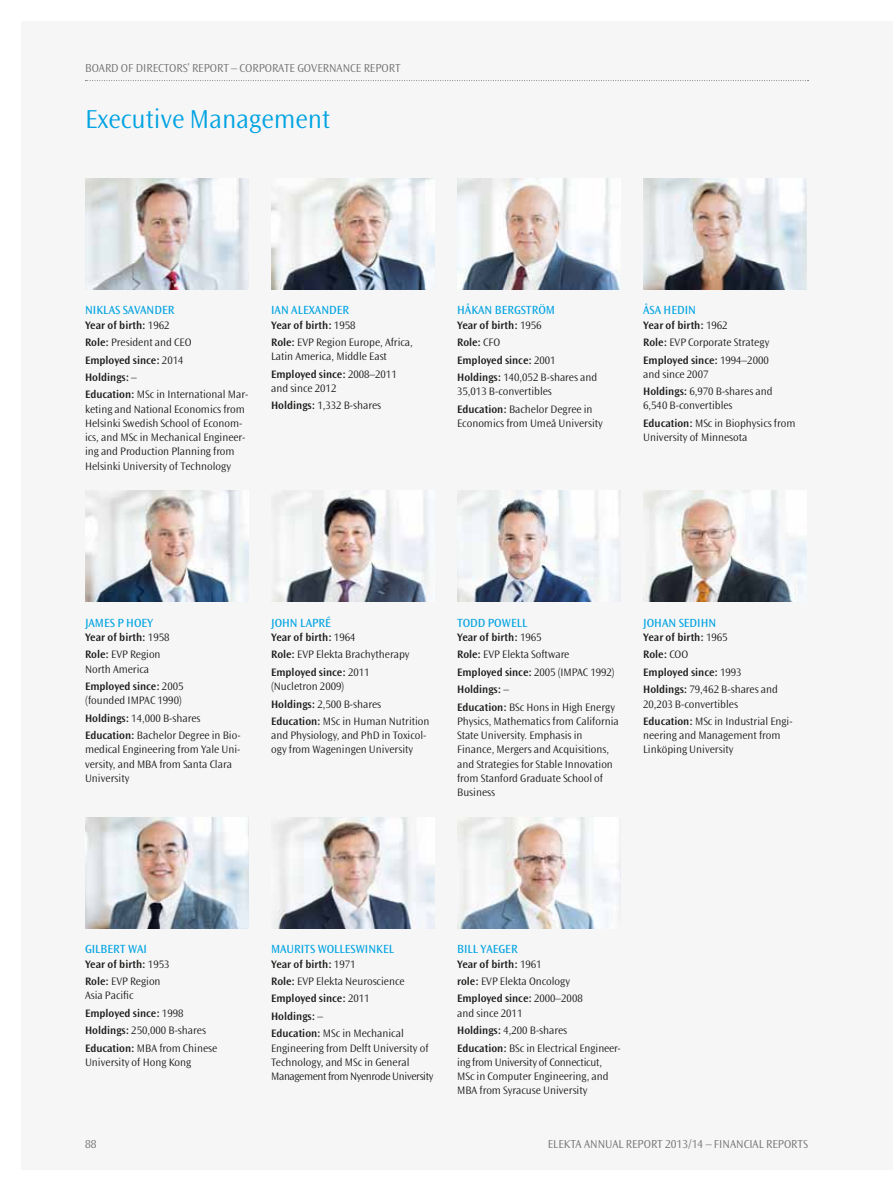
<style>
.page{position:relative;width:893px;height:1191px;background:#fff}
.page>*{position:absolute;margin:0;border:0;box-sizing:border-box;transform-origin:0 0}
.t1{font:300 27px "Ocean Sans Std";color:#00a3e2}
.t2{font:12.3px "Ocean Sans Std";color:#00a3e2}
.t3{font:300 12px "Ocean Sans Std";color:#70706f}
.t4{font:300 11.25px/17.4px "Ocean Sans Std";color:#1c1b1a}
.t5{font:600 11.25px/17.4px "Ocean Sans Std";color:#1c1b1a}
.s1{font-weight:300}
.s2{font-weight:600}
</style>
<div class="page">
<div style="left:21px;top:21px;width:872px;height:1148px;background:#f6f6f6"></div>
<img style="left:85px;top:179px;width:164px;height:110px">
<img style="left:271px;top:179px;width:164px;height:110px">
<img style="left:457px;top:179px;width:163px;height:110px">
<img style="left:643px;top:179px;width:164px;height:110px">
<img style="left:85px;top:491px;width:164px;height:110px">
<img style="left:272px;top:491px;width:155px;height:110px">
<img style="left:457px;top:491px;width:164px;height:110px">
<img style="left:643px;top:491px;width:164px;height:110px">
<img style="left:85px;top:817px;width:164px;height:111px">
<img style="left:275px;top:817px;width:160px;height:111px">
<img style="left:457px;top:817px;width:164px;height:111px">
<svg style="left:85px;top:80px;width:723px;height:1px"></svg>
<p class="t3" style="left:85px;top:61px;width:15px">Board</p>
<p class="t3" style="left:121px;top:61px;width:29px">of Directors</p>
<p class="t3" style="left:188px;top:61px;width:18px">’ Report</p>
<p class="t3" style="left:231px;top:61px;width:22px">– Corporate</p>
<p class="t3" style="left:297px;top:61px;width:14px">Governance</p>
<p class="t3" style="left:364px;top:61px;width:14px">Report</p>
<h1 class="t1" style="left:85px;top:105px;width:247px">Executive Management</h1>
<p class="t2" style="left:85px;top:303px;width:70px">NI KLAS SAVANDER</p>
<p class="t5" style="left:85px;top:316px;width:165px">Year of birth: <span class="s1">1962<br></span>Role: <span class="s1">President and CEO<br></span>Employed since: <span class="s1">2014<br></span>Holdings: <span class="s1">–<br></span>Education: <span class="s1">MSc in International Mar-</span></p>
<p class="t4" style="left:85px;top:402px;width:162px;line-height:14.2px">keting and National Economics from Helsinki Swedish School of Econom&shy;ics, and MSc in Mechanical Engineer&shy;ing and Production Planning from Helsinki U niversity of Technology</p>
<p class="t2" style="left:271px;top:303px;width:80px">IAN ALEXANDER</p>
<p class="t4" style="left:271px;top:316px;width:143px"><span class="s2">Year of birth:</span> 1958<br><span class="s2">Role:</span> EVP Region Europe, Africa,</p>
<p class="t4" style="left:271px;top:348px;width:127px">Latin America, Middle East<br><span class="s2">Employed since:</span> 2008–2011</p>
<p class="t4" style="left:271px;top:380px;width:112px">and since 2012<br><span class="s2">Holdings:</span> 1,332 B-shares</p>
<p class="t2" style="left:457px;top:303px;width:100px">HÅKAN BERGSTRÖM</p>
<p class="t5" style="left:457px;top:316px;width:142px">Year of birth: <span class="s1">1956<br></span>Role: <span class="s1">CFO<br></span>Employed since: <span class="s1">2001<br></span>Holdings: <span class="s1">140,052 B-shares and</span></p>
<p class="t4" style="left:457px;top:383px;width:137px">35,013 B-convertibles<br><span class="s2">Education:</span> Bachelor Degree in</p>
<p class="t4" style="left:457px;top:415px;width:147px">Economics from U meå U niversity</p>
<p class="t2" style="left:643px;top:303px;width:54px">ÅSA HEDIN</p>
<p class="t4" style="left:643px;top:316px;width:128px"><span class="s2">Year of birth:</span> 1962<br><span class="s2">Role:</span> EVP Corporate Strategy<br><span class="s2">Employed since:</span> 1994–2000</p>
<p class="t4" style="left:643px;top:365px;width:131px">and since 2007<br><span class="s2">Holdings:</span> 6,970 B-shares and</p>
<p class="t4" style="left:643px;top:397px;width:154px">6,540 B-convertibles<br><span class="s2">Education:</span> MSc in Biophysics from</p>
<p class="t4" style="left:643px;top:429px;width:106px">U niversity of Minnesota</p>
<p class="t2" style="left:85px;top:616px;width:70px">JAMES P HOEY</p>
<p class="t5" style="left:85px;top:628px;width:86px">Year of birth: <span class="s1">1958<br></span>Role: <span class="s1">EVP Region</span></p>
<p class="t4" style="left:85px;top:660px;width:100px">North America<br><span class="s2">Employed since:</span> 2005</p>
<p class="t4" style="left:85px;top:692px;width:157px">(founded IMPAC 1990)<br><span class="s2">Holdings:</span> 14,000 B-shares<br><span class="s2">Education:</span> Bachelor Degree in Bio-</p>
<p class="t4" style="left:85px;top:743px;width:157px;line-height:14.2px">medical Engineering from Yale Uni&shy;versity, and MBA from Santa Clara<br>U niversity</p>
<p class="t2" style="left:271px;top:616px;width:61px">JOHN LAPRÉ</p>
<p class="t5" style="left:271px;top:628px;width:140px">Year of birth: <span class="s1">1964<br></span>Role: <span class="s1">EVP Elekta Brachytherapy<br></span>Employed since: <span class="s1">2011</span></p>
<p class="t4" style="left:271px;top:678px;width:160px">(Nucletron 2009)<br><span class="s2">Holdings:</span> 2,500 B-shares<br><span class="s2">Education:</span> MSc in Human Nutrition</p>
<p class="t4" style="left:271px;top:728px;width:157px;line-height:14.2px">and Physiology, and PhD in Toxicol&shy;ogy from Wageningen U niversity</p>
<p class="t2" style="left:457px;top:616px;width:66px">TODD POWELL</p>
<p class="t4" style="left:457px;top:628px;width:159px"><span class="s2">Year of birth:</span> 1965<br><span class="s2">Role:</span> EVP Elekta Software<br><span class="s2">Employed since:</span> 2005 (IMPAC 1992)<br><span class="s2">Holdings:</span> –<br><span class="s2">Education:</span> BSc Hons in High Energy</p>
<p class="t4" style="left:457px;top:714px;width:163px;line-height:14.2px">Physics, Mathematics from California<br>State U niversity. Emphasis in<br>Finance, Mergers and Acquisitions, and Strategies for Stable Innovation from Stanford Graduate School of<br>Business</p>
<p class="t2" style="left:643px;top:616px;width:75px">JOHAN SEDIHN</p>
<p class="t5" style="left:643px;top:628px;width:136px">Year of birth: <span class="s1">1965<br></span>Role: <span class="s1">COO<br></span>Employed since: <span class="s1">1993<br></span>Holdings: <span class="s1">79,462 B-shares and</span></p>
<p class="t4" style="left:643px;top:695px;width:151px">20,203 B-convertibles<br><span class="s2">Education:</span> MSc in Industrial Engi-</p>
<p class="t4" style="left:643px;top:728px;width:139px;line-height:14.2px">neering and Management from<br>Linköping U niversity</p>
<p class="t2" style="left:85px;top:942px;width:64px">GILBERT WAI</p>
<p class="t5" style="left:85px;top:955px;width:86px">Year of birth: <span class="s1">1953<br></span>Role: <span class="s1">EVP Region</span></p>
<p class="t4" style="left:85px;top:987px;width:134px">Asia Pacific<br><span class="s2">Employed since:</span> 1998<br><span class="s2">Holdings:</span> 250,000 B-shares<br><span class="s2">Education:</span> MBA from Chinese</p>
<p class="t4" style="left:85px;top:1053px;width:108px">-U niversity of Hong Kong</p>
<p class="t2" style="left:271px;top:942px;width:125px">MAURITS WO LLESWIN KEL</p>
<p class="t5" style="left:271px;top:955px;width:135px">Year of birth: <span class="s1">1971<br></span>Role: <span class="s1">EVP Elekta Neuroscience<br></span>Employed since: <span class="s1">2011<br></span>Holdings: <span class="s1">–<br></span>Education: <span class="s1">MSc in Mechanical</span></p>
<p class="t4" style="left:271px;top:1040px;width:164px;line-height:14.2px">Engineering from Delft U niversity of<br>Technology, and MSc in General<br>Management from Nyenrode U niversity</p>
<p class="t2" style="left:457px;top:942px;width:55px">BI LL YAEGER</p>
<p class="t5" style="left:457px;top:955px;width:127px">Year of birth: <span class="s1">1961<br></span>role: <span class="s1">EVP Elekta Oncology<br></span>Employed since: <span class="s1">2000–2008</span></p>
<p class="t4" style="left:457px;top:1004px;width:165px">and since 2011<br><span class="s2">Holdings:</span> 4,200 B-shares<br><span class="s2">Education:</span> BSc in Electrical Engineer-</p>
<p class="t4" style="left:457px;top:1055px;width:153px;line-height:14.2px">ing from U niversity of Connecticut,<br>MSc in Computer Engineering, and<br>MBA from Syracuse U niversity</p>
<p class="t3" style="left:85px;top:1137px;width:13px">88</p>
<p class="t3" style="left:548px;top:1137px;width:18px">Elekta</p>
<p class="t3" style="left:584px;top:1137px;width:55px">Ann ual Report</p>
<p class="t3" style="left:665px;top:1137px;width:61px">2013/14 – Financia</p>
<p class="t3" style="left:759px;top:1137px;width:21px">l Reports</p>
</div>
